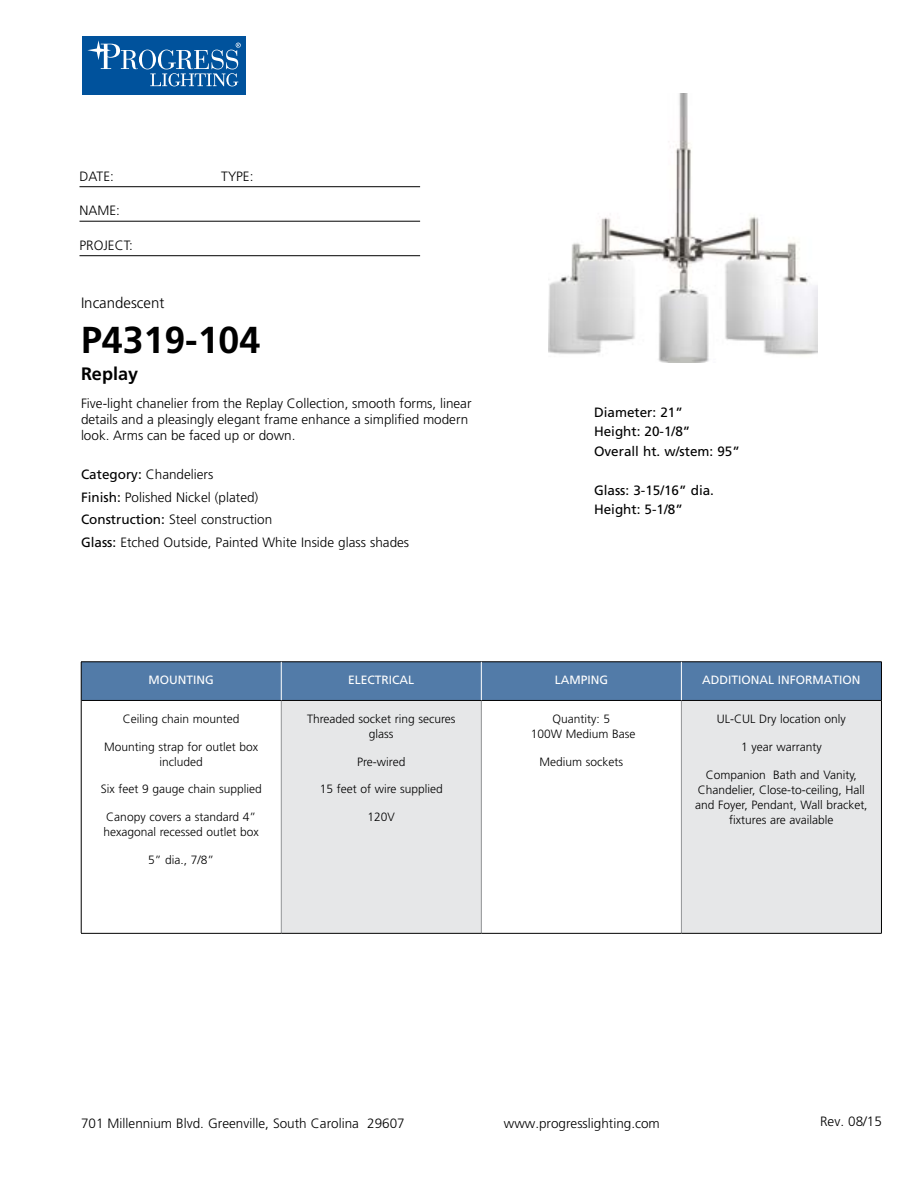
<style>
.page{position:relative;width:918px;height:1188px;background:#fff}
.page>*{position:absolute;margin:0;border:0;box-sizing:border-box;transform-origin:0 0}
.t1{font:700 37.5px "Frutiger LT Std";color:#000}
.t2{font:700 18px "Frutiger LT Std";color:#000}
.t3{font:300 15px "Frutiger LT Std";color:#000}
.t4{font:300 13.5px/22.5px "Frutiger LT Std";color:#000}
.t5{font:13.5px/19.5px "Frutiger LT Std";color:#000}
.t6{font:300 12px/15px "Frutiger LT Std";color:#000;text-align:center}
.t7{font:12px "Frutiger LT Std";color:#fff}
.s1{font-weight:400}
</style>
<div class="page">
<div style="left:82px;top:36px;width:164px;height:59px;background:#00529c"></div>
<svg style="left:139px;top:50px;width:17px;height:19px"></svg>
<div style="left:142px;top:50px;width:11px;height:19px;background:#00529c;border-radius:50%"></div>
<svg style="left:87px;top:40px;width:51px;height:29px"></svg>
<svg style="left:150px;top:43px;width:91px;height:43px"></svg>
<hr style="left:80px;top:186px;width:340px;height:1px;background:#000">
<hr style="left:80px;top:221px;width:340px;height:1px;background:#000">
<hr style="left:80px;top:255px;width:340px;height:1px;background:#000">
<div style="left:82px;top:663px;width:799px;height:37px;background:#527ba8"></div>
<div style="left:281px;top:700px;width:200px;height:233px;background:#e6e7e8"></div>
<div style="left:681px;top:700px;width:200px;height:233px;background:#e6e7e8"></div>
<hr style="left:281px;top:701px;width:1px;height:232px;background:#939598">
<hr style="left:481px;top:701px;width:1px;height:232px;background:#939598">
<hr style="left:681px;top:701px;width:1px;height:232px;background:#939598">
<hr style="left:81px;top:700px;width:200px;height:1px;background:#000">
<hr style="left:281px;top:700px;width:200px;height:1px;background:#000">
<hr style="left:481px;top:700px;width:200px;height:1px;background:#000">
<hr style="left:681px;top:700px;width:200px;height:1px;background:#000">
<hr style="left:81px;top:933px;width:200px;height:1px;background:#000">
<hr style="left:281px;top:933px;width:200px;height:1px;background:#000">
<hr style="left:481px;top:933px;width:200px;height:1px;background:#000">
<hr style="left:681px;top:933px;width:201px;height:1px;background:#000">
<hr style="left:81px;top:662px;width:200px;height:1px;background:#000">
<hr style="left:81px;top:662px;width:1px;height:38px;background:#000">
<hr style="left:281px;top:662px;width:200px;height:1px;background:#000">
<hr style="left:481px;top:662px;width:200px;height:1px;background:#000">
<hr style="left:681px;top:662px;width:201px;height:1px;background:#000">
<hr style="left:881px;top:662px;width:1px;height:38px;background:#000">
<hr style="left:81px;top:700px;width:1px;height:233px;background:#000">
<hr style="left:881px;top:700px;width:1px;height:233px;background:#000">
<hr style="left:281px;top:662px;width:1px;height:38px;background:#fff">
<hr style="left:681px;top:662px;width:1px;height:38px;background:#fff">
<hr style="left:481px;top:662px;width:1px;height:38px;background:#fff">
<img style="left:548px;top:93px;width:270px;height:270px">
<p class="t4" style="left:80px;top:165px;width:36px">DATE:</p>
<p class="t4" style="left:221px;top:165px;width:34px">TYPE:</p>
<p class="t4" style="left:80px;top:200px;width:42px">NAME:</p>
<p class="t4" style="left:80px;top:234px;width:55px">PROJECT:</p>
<p class="t3" style="left:81px;top:294px;width:85px">Incandescent</p>
<h1 class="t1" style="left:81px;top:318px;width:181px">P4319-104</h1>
<h2 class="t2" style="left:81px;top:363px;width:59px">Replay</h2>
<p class="t4" style="left:81px;top:395px;width:392px;line-height:16.2px">Five-light chanelier from the Replay Collection, smooth forms, linear details and a pleasingly elegant frame enhance a simplified modern look. Arms can be faced up or down.</p>
<p class="t4" style="left:81px;top:463px;width:330px"><span class="s1">Category:</span> Chandeliers<br><span class="s1">Finish:</span> Polished Nickel (plated)<br><span class="s1">Construction:</span> Steel construction<br><span class="s1">Glass:</span> Etched Outside, Painted White Inside glass shades</p>
<p class="t5" style="left:594px;top:402px;width:147px">Diameter: 21”<br>Height: 20-1/8”<br>Overall ht. w/stem: 95”</p>
<p class="t5" style="left:594px;top:480px;width:122px">Glass: 3-15/16” dia.<br>Height: 5-1/8”</p>
<p class="t7" style="left:149px;top:673px;width:67px">MOUNTING</p>
<p class="t7" style="left:348px;top:673px;width:68px">ELECTRICAL</p>
<p class="t7" style="left:555px;top:673px;width:55px">LAMPING</p>
<p class="t7" style="left:702px;top:673px;width:160px">ADDITIONAL INFORMATION</p>
<p class="t6" style="left:123px;top:711px;width:118px">Ceiling chain mounted</p>
<p class="t6" style="left:104px;top:739px;width:156px">Mounting strap for outlet box included</p>
<p class="t6" style="left:101px;top:782px;width:163px">Six feet 9 gauge chain supplied</p>
<p class="t6" style="left:103px;top:810px;width:157px;text-align:left">Canopy covers a standard 4” hexagonal recessed outlet box</p>
<p class="t6" style="left:148px;top:853px;width:68px">5” dia., 7/8”</p>
<p class="t6" style="left:307px;top:712px;width:150px">Threaded socket ring secures glass</p>
<p class="t6" style="left:357px;top:754px;width:50px">Pre-wired</p>
<p class="t6" style="left:320px;top:782px;width:125px">15 feet of wire supplied</p>
<p class="t6" style="left:368px;top:810px;width:29px">120V</p>
<p class="t6" style="left:717px;top:712px;width:131px">UL-CUL Dry location only</p>
<p class="t6" style="left:741px;top:739px;width:82px">1 year warranty</p>
<p class="t6" style="left:695px;top:767px;width:174px">Companion Bath and Vanity,<br>Chandelier, Close-to-ceiling, Hall and Foyer, Pendant, Wall bracket, fixtures are available</p>
<p class="t6" style="left:531px;top:712px;width:106px">Quantity: 5<br>100W Medium Base</p>
<p class="t6" style="left:540px;top:754px;width:85px">Medium sockets</p>
<p class="t4" style="left:81px;top:1112px;width:325px">701 Millennium Blvd. Greenville, South Carolina 29607</p>
<p class="t4" style="left:504px;top:1112px;width:158px">www.progresslighting.com</p>
<p class="t4" style="left:820px;top:1110px;width:63px">Rev. 08/15</p>
</div>
